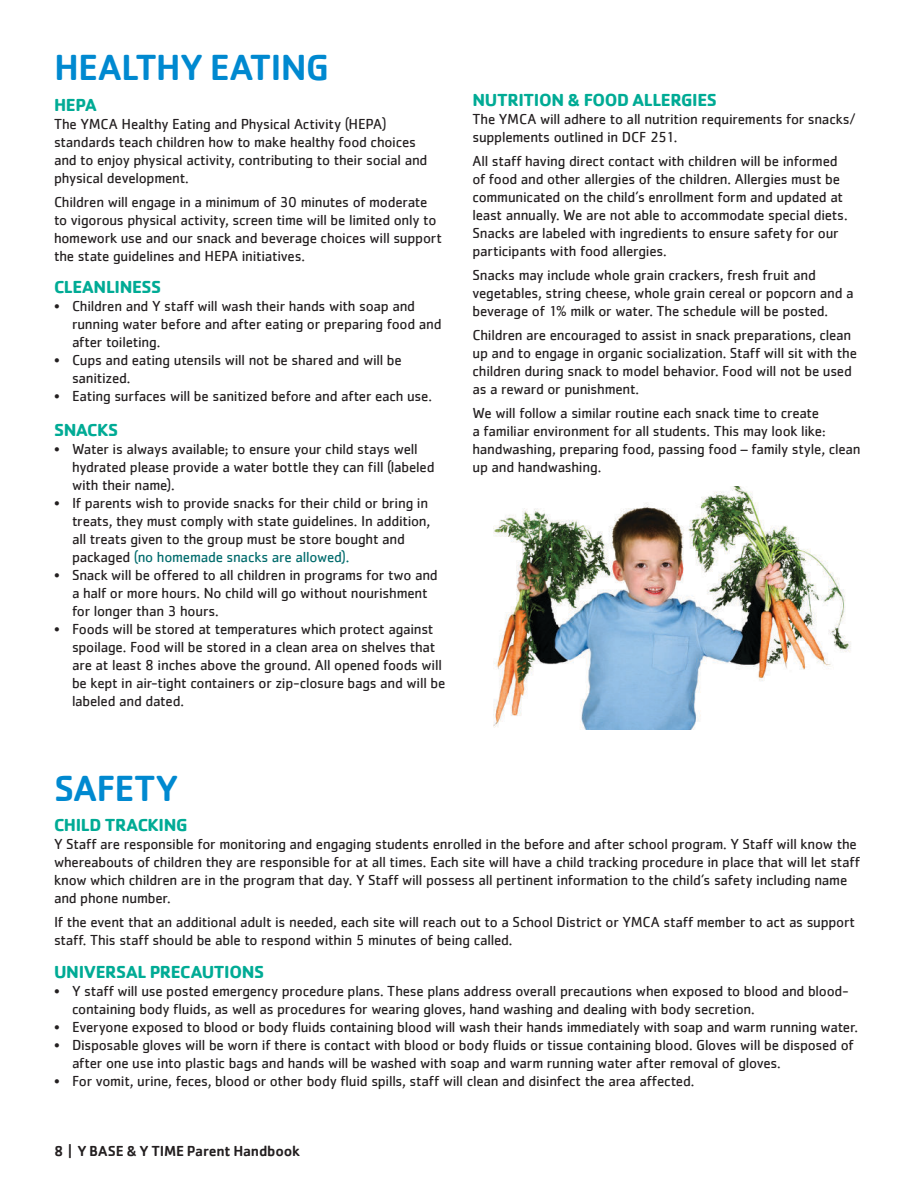
<style>
.page{position:relative;width:918px;height:1188px;background:#fff}
.page>*{position:absolute;margin:0;border:0;box-sizing:border-box;transform-origin:0 0}
.t1{font:500 37.5px "Cachet";letter-spacing:-.02em;color:#0089d0}
.t2{font:700 18px "Cachet";letter-spacing:-.02em;color:#00ab95}
.t3{font:15px/18px "Cachet";letter-spacing:-.015em;color:#231f20}
.t4{font:500 15px "Cachet";letter-spacing:-.01em;color:#231f20}
.s1{color:#006b6c}
</style>
<div class="page">
<img style="left:493px;top:487px;width:358px;height:243px">
<h1 class="t1" style="left:54px;top:50px;width:277px">HEALTHY EATING</h1>
<p class="t2" style="left:54px;top:96px;width:44px">HEPA</p>
<p class="t3" style="left:54px;top:115px;width:375px">The YMCA Healthy Eating and Physical Activity (HEPA) standards teach children how to make healthy food choices and to enjoy physical activity, contributing to their social and physical development.</p>
<p class="t3" style="left:54px;top:193px;width:389px">Children will engage in a minimum of 30 minutes of moderate to vigorous physical activity, screen time will be limited only to homework use and our snack and beverage choices will support the state guidelines and HEPA initiatives.</p>
<p class="t2" style="left:54px;top:278px;width:109px">CLEANLINESS</p>
<p class="t3" style="left:72px;top:297px;width:371px;text-indent:-18px">• Children and Y staff will wash their hands with soap and running water before and after eating or preparing food and after toileting.</p>
<p class="t3" style="left:72px;top:351px;width:331px;text-indent:-18px">• Cups and eating utensils will not be shared and will be sanitized.</p>
<p class="t3" style="left:54px;top:387px;width:380px">• Eating surfaces will be sanitized before and after each use.</p>
<p class="t2" style="left:54px;top:421px;width:66px">SNACKS</p>
<p class="t3" style="left:72px;top:440px;width:364px;text-indent:-18px">• Water is always available; to ensure your child stays well hydrated please provide a water bottle they can fill (labeled with their name).</p>
<p class="t3" style="left:72px;top:494px;width:360px;text-indent:-18px">• If parents wish to provide snacks for their child or bring in treats, they must comply with state guidelines. In addition, all treats given to the group must be store bought and packaged <span class="s1">(no homemade snacks are allowed).</span></p>
<p class="t3" style="left:72px;top:566px;width:367px;text-indent:-18px">• Snack will be offered to all children in programs for two and a half or more hours. No child will go without nourishment for longer than 3 hours.</p>
<p class="t3" style="left:72px;top:620px;width:375px;text-indent:-18px">• Foods will be stored at temperatures which protect against spoilage. Food will be stored in a clean area on shelves that are at least 8 inches above the ground. All opened foods will be kept in air-tight containers or zip-closure bags and will be labeled and dated.</p>
<p class="t2" style="left:472px;top:91px;width:246px">NUTRITION &amp; FOOD ALLERGIES</p>
<p class="t3" style="left:472px;top:110px;width:384px">The YMCA will adhere to all nutrition requirements for snacks/ supplements outlined in DCF 251.</p>
<p class="t3" style="left:472px;top:152px;width:377px">All staff having direct contact with children will be informed of food and other allergies of the children. Allergies must be communicated on the child’s enrollment form and updated at least annually. We are not able to accommodate special diets.<br>Snacks are labeled with ingredients to ensure safety for our participants with food allergies.</p>
<p class="t3" style="left:472px;top:266px;width:383px">Snacks may include whole grain crackers, fresh fruit and vegetables, string cheese, whole grain cereal or popcorn and a beverage of 1% milk or water. The schedule will be posted.</p>
<p class="t3" style="left:472px;top:326px;width:386px">Children are encouraged to assist in snack preparations, clean up and to engage in organic socialization. Staff will sit with the children during snack to model behavior. Food will not be used as a reward or punishment.</p>
<p class="t3" style="left:472px;top:404px;width:390px">We will follow a similar routine each snack time to create<br>a familiar environment for all students. This may look like: handwashing, preparing food, passing food – family style, clean up and handwashing.</p>
<h1 class="t1" style="left:54px;top:771px;width:126px">SAFETY</h1>
<p class="t2" style="left:54px;top:817px;width:135px">CHILD TRACKING</p>
<p class="t3" style="left:54px;top:836px;width:808px">Y Staff are responsible for monitoring and engaging students enrolled in the before and after school program. Y Staff will know the whereabouts of children they are responsible for at all times. Each site will have a child tracking procedure in place that will let staff know which children are in the program that day. Y Staff will possess all pertinent information to the child’s safety including name and phone number.</p>
<p class="t3" style="left:54px;top:914px;width:803px">If the event that an additional adult is needed, each site will reach out to a School District or YMCA staff member to act as support staff. This staff should be able to respond within 5 minutes of being called.</p>
<p class="t2" style="left:54px;top:963px;width:212px">UNIVERSAL PRECAUTIONS</p>
<p class="t3" style="left:72px;top:982px;width:778px;text-indent:-18px">• Y staff will use posted emergency procedure plans. These plans address overall precautions when exposed to blood and blood&shy;containing body fluids, as well as procedures for wearing gloves, hand washing and dealing with body secretion.</p>
<p class="t3" style="left:54px;top:1018px;width:806px">• Everyone exposed to blood or body fluids containing blood will wash their hands immediately with soap and warm running water.</p>
<p class="t3" style="left:72px;top:1036px;width:783px;text-indent:-18px">• Disposable gloves will be worn if there is contact with blood or body fluids or tissue containing blood. Gloves will be disposed of after one use into plastic bags and hands will be washed with soap and warm running water after removal of gloves.</p>
<p class="t3" style="left:54px;top:1072px;width:642px">• For vomit, urine, feces, blood or other body fluid spills, staff will clean and disinfect the area affected.</p>
<p class="t4" style="left:54px;top:1144px;width:247px">8 | Y BASE &amp; Y TIME Parent Handbook</p>
</div>
